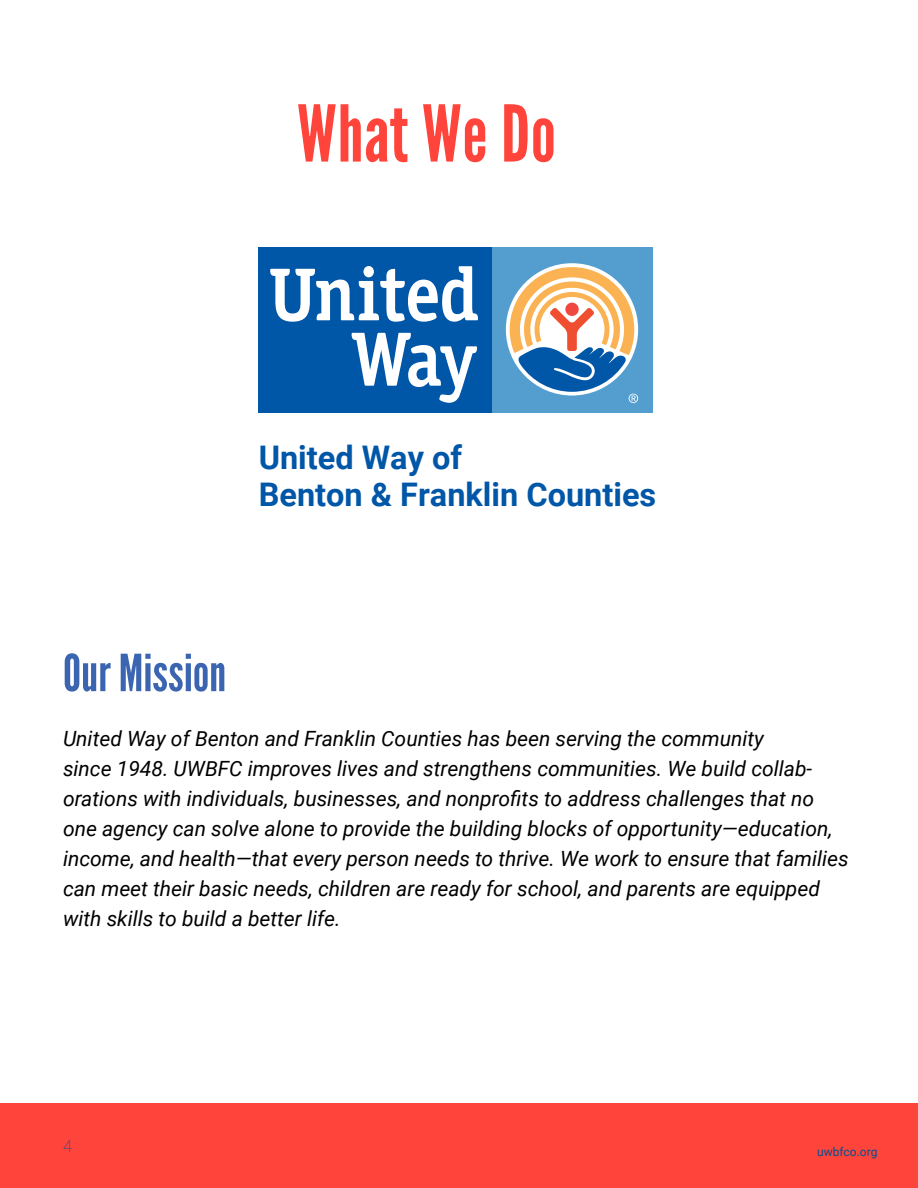
<style>
.page{position:relative;width:918px;height:1188px;background:#fff}
.page>*{position:absolute;margin:0;border:0;box-sizing:border-box;transform-origin:0 0}
.t1{font:78px "League Gothic";letter-spacing:.01em;color:#ff443b}
.t2{font:51px "League Gothic";color:#3b65b0}
.t3{font:700 32.55px/37.5px "Roboto";color:#0056a7}
.t4{font:italic 21px/30px "Roboto";color:#000}
.t5{font:100 16.5px "Roboto";color:#005191}
.t6{font:12px "Roboto";color:#005191}
</style>
<div class="page">
<div style="left:0;top:1103px;width:918px;height:85px;background:#ff443b"></div>
<div style="left:492px;top:248px;width:160px;height:165px;background:#539ecf"></div>
<div style="left:258px;top:248px;width:234px;height:165px;background:#0056a7"></div>
<svg style="left:352px;top:333px;width:125px;height:70px"></svg>
<svg style="left:270px;top:266px;width:208px;height:56px"></svg>
<svg style="left:510px;top:267px;width:128px;height:136px"></svg>
<h1 class="t1" style="left:297px;top:87px;width:260px">What We Do</h1>
<h3 class="t3" style="left:259px;top:437px;width:399px">United Way of<br>Benton &amp; Franklin Counties</h3>
<h2 class="t2" style="left:63px;top:643px;width:165px">Our Mission</h2>
<p class="t4" style="left:63px;top:723px;width:787px">United Way of Benton and Franklin Counties has been serving the community<br>since 1948. UWBFC improves lives and strengthens communities. We build collab&shy;orations with individuals, businesses, and nonprofits to address challenges that no one agency can solve alone to provide the building blocks of opportunity—education, income, and health—that every person needs to thrive. We work to ensure that families can meet their basic needs, children are ready for school, and parents are equipped with skills to build a better life.</p>
<p class="t5" style="left:63px;top:1135px;width:11px">4</p>
<p class="t6" style="left:817px;top:1143px;width:62px">uwbfco.org</p>
</div>
